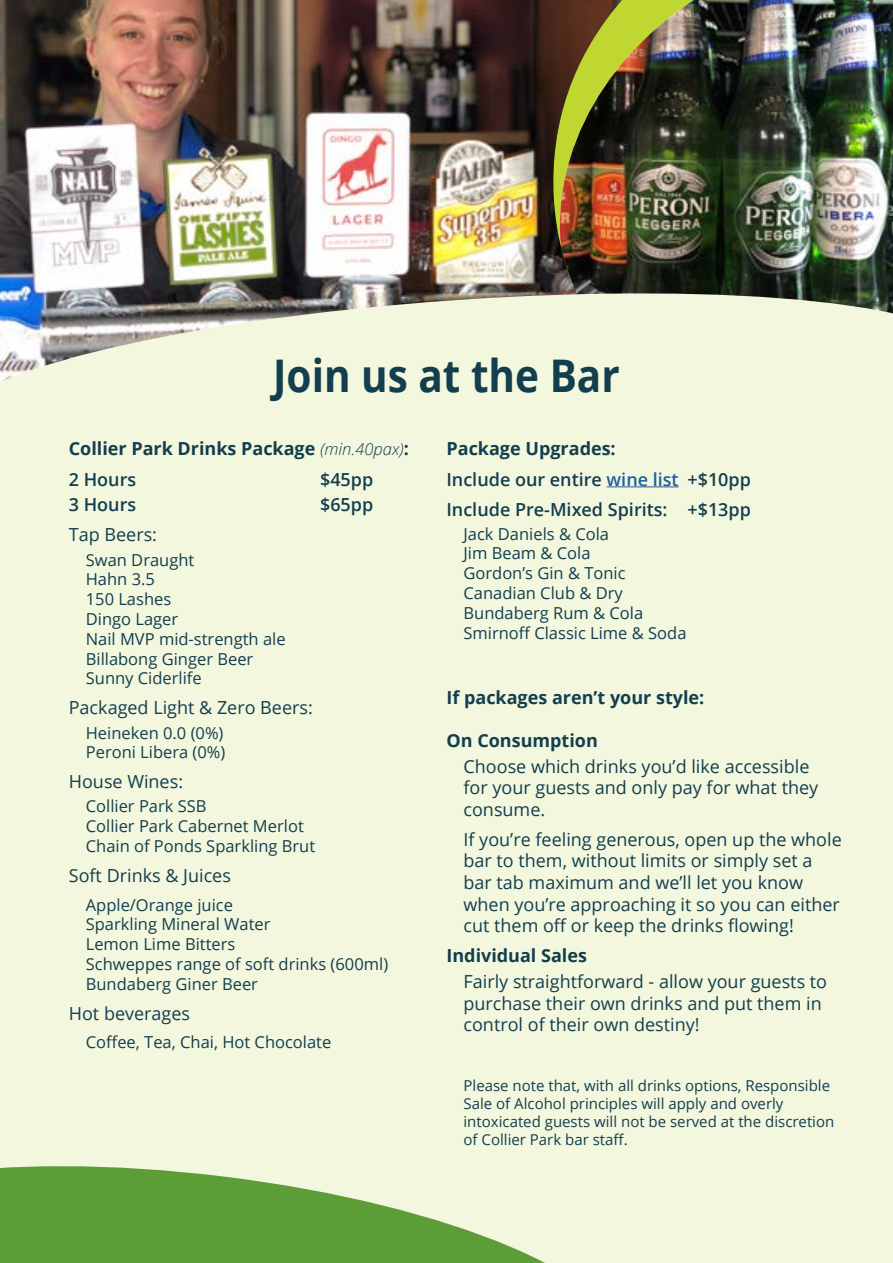
<style>
.page{position:relative;width:893px;height:1263px;background:#fff}
.page>*{position:absolute;margin:0;border:0;box-sizing:border-box;transform-origin:0 0}
.t1{font:700 45px "Open Sans";color:#123e4e;scale:.9 1}
.t2{font:18px/21.6px "Open Sans";color:#123e4e}
.t3{font:700 18px/30.2px "Open Sans";color:#123e4e}
.t4{font:600 18px/30.2px "Open Sans";color:#123e4e}
.t5{font:16.5px/19.8px "Open Sans";color:#123e4e}
.t6{font:15px/18px "Open Sans";color:#123e4e}
.s1{font-weight:300;font-style:italic;font-size:16.5px}
.s2{font-weight:600}
.s3{font-weight:700}
.s4{color:#215e9e}
</style>
<div class="page">
<img style="left:856px;top:0;width:37px;height:280px">
<img style="left:622px;top:0;width:234px;height:280px">
<img style="left:0;top:0;width:622px;height:280px">
<div style="left:0;top:280px;width:893px;height:983px;background:#f3f7de"></div>
<svg style="left:0;top:1149px;width:627px;height:114px;background:#a3c785"></svg>
<hr style="left:607px;top:486px;width:72px;height:1px;background:#215e9e">
<h1 class="t1" style="left:273px;top:344px;width:387px">Join us at the Bar</h1>
<p class="t3" style="left:69px;top:433px;width:341px">Collier Park Drinks Package <span class="s1">(min.40pax)</span>:<br><span class="s2">2 Hours</span></p>
<p class="t4" style="left:320px;top:463px;width:55px">$45pp</p>
<p class="t4" style="left:69px;top:489px;width:69px">3 Hours</p>
<p class="t4" style="left:320px;top:489px;width:55px">$65pp</p>
<p class="t2" style="left:69px;top:524px;width:90px">Tap Beers:</p>
<p class="t5" style="left:86px;top:549px;width:201px">Swan Draught<br>Hahn 3.5<br>150 Lashes<br>Dingo Lager<br>Nail MVP mid-strength ale<br>Billabong Ginger Beer<br>Sunny Ciderlife</p>
<p class="t2" style="left:69px;top:697px;width:246px">Packaged Light &amp; Zero Beers:</p>
<p class="t5" style="left:86px;top:722px;width:141px">Heineken 0.0 (0%)<br>Peroni Libera (0%)</p>
<p class="t2" style="left:69px;top:771px;width:116px">House Wines:</p>
<p class="t5" style="left:86px;top:796px;width:231px">Collier Park SSB<br>Collier Park Cabernet Merlot<br>Chain of Ponds Sparkling Brut</p>
<p class="t2" style="left:69px;top:864px;width:164px">Soft Drinks &amp; Juices</p>
<p class="t5" style="left:86px;top:894px;width:304px">Apple/Orange juice<br>Sparkling Mineral Water<br>Lemon Lime Bitters<br>Schweppes range of soft drinks (600ml)<br>Bundaberg Giner Beer</p>
<p class="t2" style="left:69px;top:1002px;width:123px">Hot beverages</p>
<p class="t5" style="left:86px;top:1032px;width:247px">Coffee, Tea, Chai, Hot Chocolate</p>
<p class="t4" style="left:446px;top:433px;width:306px"><span class="s3">Package Upgrades:<br></span>Include our entire <span class="s4">wine list</span> +$10pp<br>Include Pre-Mixed Spirits: +$13pp</p>
<p class="t5" style="left:463px;top:523px;width:224px">Jack Daniels &amp; Cola<br>Jim Beam &amp; Cola<br>Gordon’s Gin &amp; Tonic<br>Canadian Club &amp; Dry<br>Bundaberg Rum &amp; Cola<br>Smirnoff Classic Lime &amp; Soda</p>
<p class="t3" style="left:446px;top:681px;width:259px">If packages aren’t your style:</p>
<p class="t3" style="left:446px;top:725px;width:153px">On Consumption</p>
<p class="t2" style="left:463px;top:755px;width:356px">Choose which drinks you’d like accessible for your guests and only pay for what they consume.</p>
<p class="t2" style="left:463px;top:828px;width:380px">If you’re feeling generous, open up the whole bar to them, without limits or simply set a bar tab maximum and we’ll let you know when you’re approaching it so you can either cut them off or keep the drinks flowing!</p>
<p class="t3" style="left:446px;top:940px;width:142px">Individual Sales</p>
<p class="t2" style="left:463px;top:970px;width:365px">Fairly straightforward - allow your guests to purchase their own drinks and put them in control of their own destiny!</p>
<p class="t6" style="left:463px;top:1076px;width:372px">Please note that, with all drinks options, Responsible Sale of Alcohol principles will apply and overly intoxicated guests will not be served at the discretion of Collier Park bar staff.</p>
</div>
